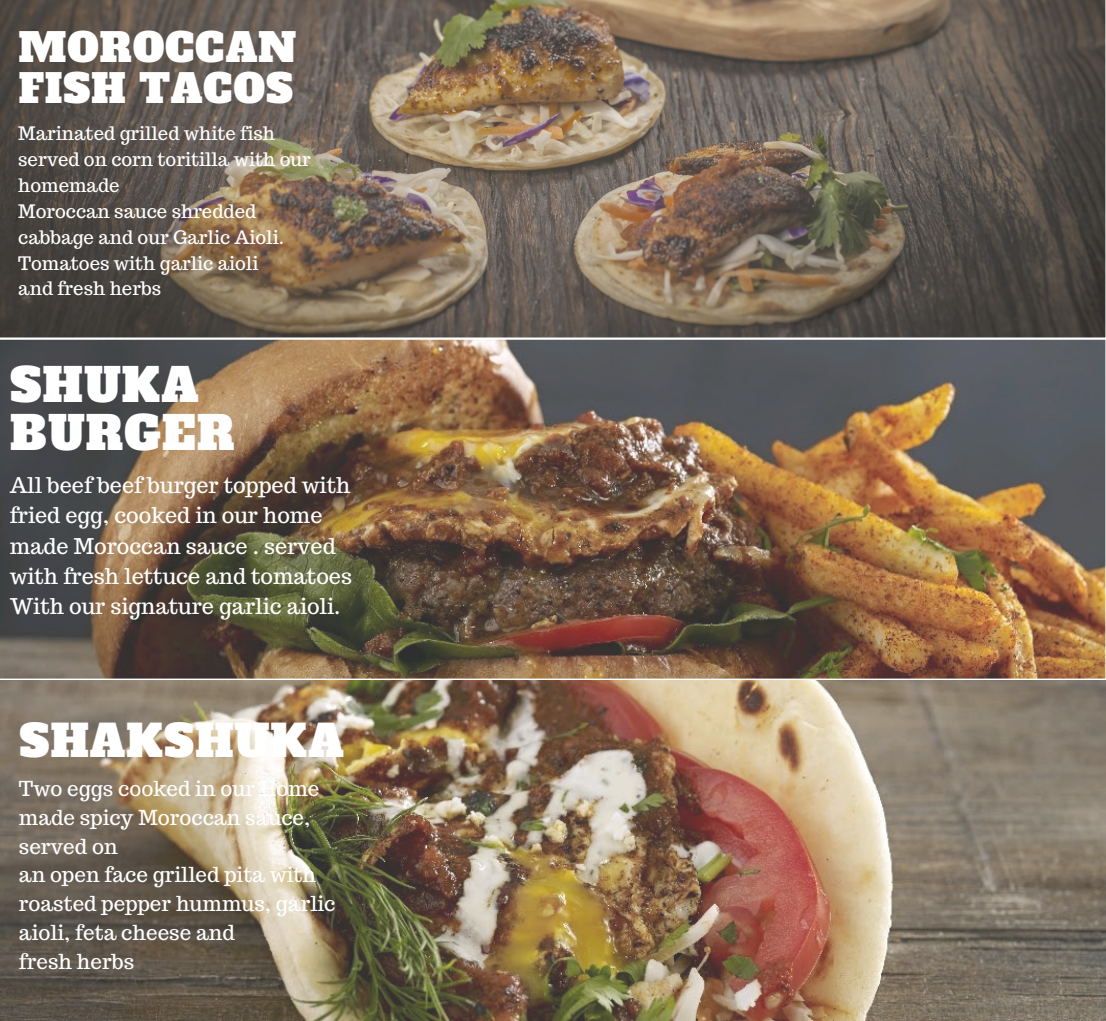
<style>
.page{position:relative;width:1106px;height:1021px;background:#fff}
.page>*{position:absolute;margin:0;border:0;box-sizing:border-box;transform-origin:0 0}
.t1{font:46.35px/47.7px "Alfa Slab One";letter-spacing:.02em;color:#fff}
.t2{font:44.19px "Alfa Slab One";letter-spacing:.02em;color:#fff}
.t3{font:39.72px/40.7px "Alfa Slab One";letter-spacing:.02em;color:#fff}
.t4{font:21.63px/30.1px "Trocchi";color:#fff}
.t5{font:20.61px/28.8px "Trocchi";color:#fff}
.t6{font:18.54px/25.9px "Trocchi";color:#fff}
</style>
<div class="page">
<img style="left:0;top:0;width:1105px;height:337px">
<img style="left:0;top:340px;width:1105px;height:338px">
<img style="left:0;top:680px;width:1105px;height:340px">
<h3 class="t3" style="left:18px;top:27px;width:279px">MOROCCAN<br>FISH TACOS</h3>
<p class="t6" style="left:18px;top:120px;width:294px">Marinated grilled white fish served on corn toritilla with our homemade<br>Moroccan sauce shredded cabbage and our Garlic Aioli.<br>Tomatoes with garlic aioli<br>and fresh herbs</p>
<h1 class="t1" style="left:10px;top:362px;width:226px">SHUKA<br>BURGER</h1>
<p class="t4" style="left:10px;top:470px;width:344px">All beef beef burger topped with fried egg, cooked in our home made Moroccan sauce . served with fresh lettuce and tomatoes<br>With our signature garlic aioli.</p>
<h2 class="t2" style="left:19px;top:711px;width:326px">SHAKSHUKA</h2>
<p class="t5" style="left:19px;top:773px;width:318px">Two eggs cooked in our Home made spicy Moroccan sauce, served on<br>an open face grilled pita with roasted pepper hummus, garlic aioli, feta cheese and<br>fresh herbs</p>
</div>
